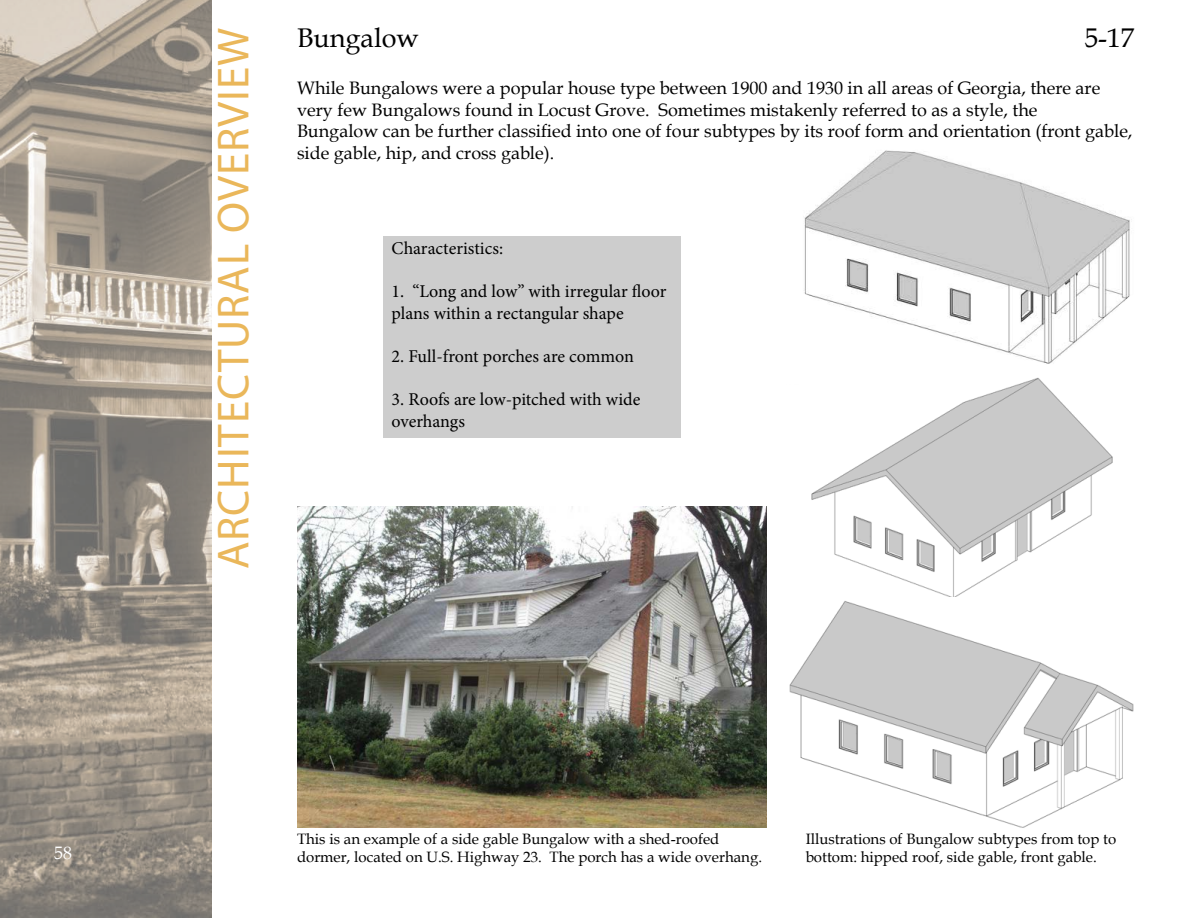
<style>
.page{position:relative;width:1188px;height:918px;background:#fff}
.page>*{position:absolute;margin:0;border:0;box-sizing:border-box;transform-origin:0 0}
.t1{font:45px "Myriad Pro";letter-spacing:.02em;color:#eab75a}
.t2{font:27px "Book Antiqua";color:#000}
.t3{font:18px/21.6px "Book Antiqua";color:#000}
.t4{font:18px/21.6px "Minion Pro";letter-spacing:-.005em;color:#000}
.t5{font:18px "Book Antiqua";color:#fff}
.t6{font:15px "Book Antiqua";color:#000}
</style>
<div class="page">
<img style="left:0;top:0;width:212px;height:918px">
<img style="left:297px;top:507px;width:470px;height:320px">
<img style="left:789px;top:596px;width:345px;height:232px">
<img style="left:804px;top:150px;width:328px;height:214px">
<img style="left:811px;top:377px;width:302px;height:219px">
<div style="left:383px;top:236px;width:298px;height:202px;background:#cdcdcd"></div>
<p class="t5" style="left:54px;top:840px;width:19px">58</p>
<h1 class="t1" style="left:206px;top:569px;width:543px;rotate:-90deg">ARCHITECTURAL OVERVIEW</h1>
<p class="t2" style="left:297px;top:19px;width:124px">Bungalow</p>
<p class="t2" style="left:1085px;top:19px;width:51px">5-17</p>
<p class="t3" style="left:297px;top:77px;width:805px">While Bungalows were a popular house type between 1900 and 1930 in all areas of Georgia, there are very few Bungalows found in Locust Grove. Sometimes mistakenly referred to as a style, the</p>
<p class="t3" style="left:297px;top:120px;width:837px">Bungalow can be further classified into one of four subtypes by its roof form and orientation (front gable, side gable, hip, and cross gable).</p>
<p class="t4" style="left:392px;top:238px;width:113px">Characteristics:</p>
<p class="t4" style="left:392px;top:281px;width:276px">1. “Long and low” with irregular floor plans within a rectangular shape</p>
<p class="t4" style="left:392px;top:346px;width:244px">2. Full-front porches are common</p>
<p class="t4" style="left:392px;top:389px;width:250px">3. Roofs are low-pitched with wide</p>
<p class="t4" style="left:392px;top:410px;width:75px">overhangs</p>
<p class="t6" style="left:297px;top:828px;width:424px">This is an example of a side gable Bungalow with a shed-roofed</p>
<p class="t6" style="left:297px;top:846px;width:467px">dormer, located on U.S. Highway 23. The porch has a wide overhang.</p>
<p class="t6" style="left:806px;top:828px;width:312px">Illustrations of Bungalow subtypes from top to</p>
<p class="t6" style="left:806px;top:846px;width:293px">bottom: hipped roof, side gable, front gable.</p>
</div>
